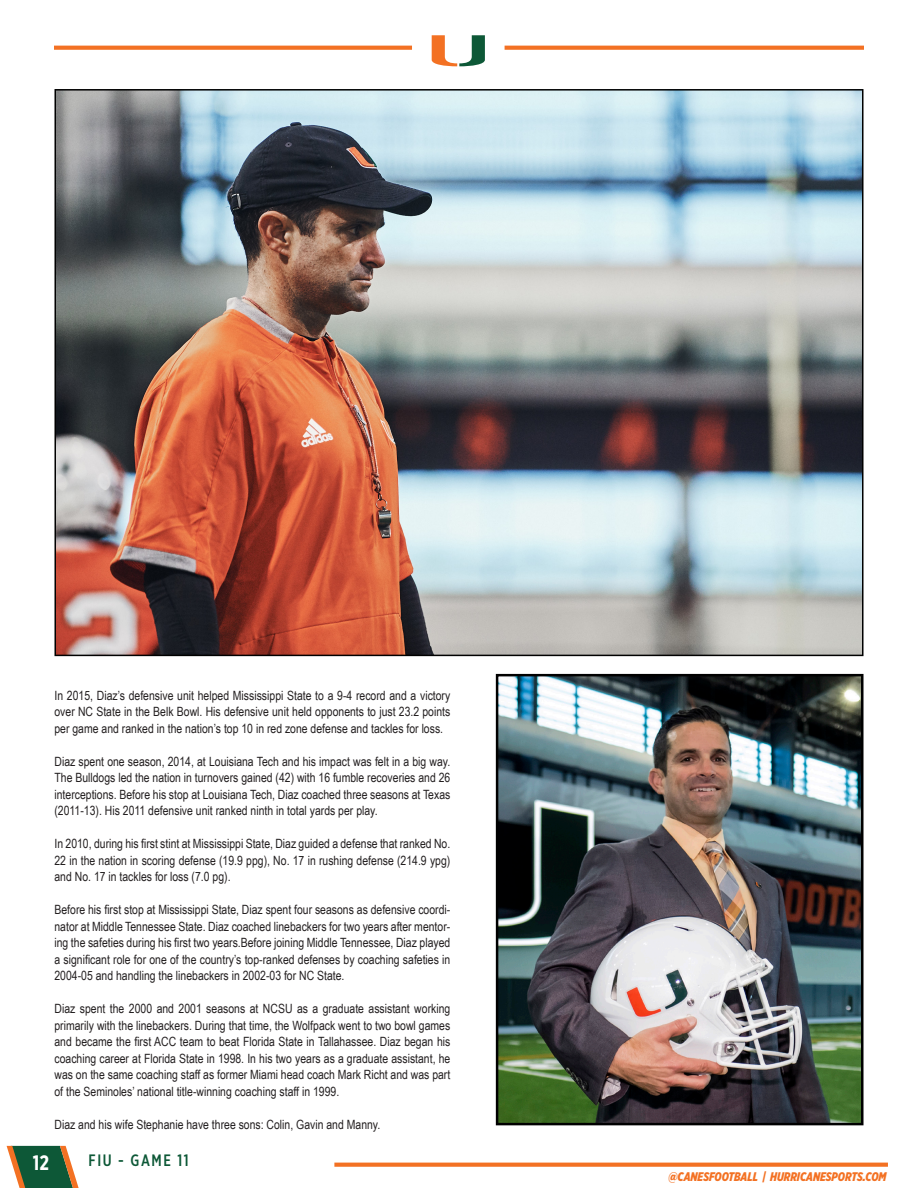
<style>
.page{position:relative;width:918px;height:1188px;background:#fff}
.page>*{position:absolute;margin:0;border:0;box-sizing:border-box;transform-origin:0 0}
.t1{font:700 20.85px "Gotham X Narrow";color:#fff}
.t2{font:500 16.5px "Gotham X Narrow";letter-spacing:.1em;color:#0d5837}
.t3{font:12.75px/16.5px "Arial Narrow";color:#231f20;text-align:justify}
.t4{font:italic 900 12.45px "Gotham X Narrow";color:#f37123}
</style>
<div class="page">
<svg style="left:334px;top:1163px;width:554px;height:4px;background:#f37930"></svg>
<svg style="left:54px;top:46px;width:358px;height:4px"></svg>
<svg style="left:505px;top:46px;width:359px;height:4px"></svg>
<svg style="left:431px;top:35px;width:54px;height:32px"></svg>
<svg style="left:7px;top:1146px;width:72px;height:42px"></svg>
<img style="left:57px;top:92px;width:804px;height:561px">
<img style="left:499px;top:677px;width:362px;height:445px">
<div style="left:496px;top:674px;width:368px;height:451px;border:2px solid #000"></div>
<p class="t3" style="left:54px;top:686px;width:397px">In 2015, Diaz’s defensive unit helped Mississippi State to a 9-4 record and a victory over NC State in the Belk Bowl. His defensive unit held opponents to just 23.2 points per game and ranked in the nation’s top 10 in red zone defense and tackles for loss.</p>
<p class="t3" style="left:54px;top:752px;width:397px">Diaz spent one season, 2014, at Louisiana Tech and his impact was felt in a big way.<br>The Bulldogs led the nation in turnovers gained (42) with 16 fumble recoveries and 26 interceptions. Before his stop at Louisiana Tech, Diaz coached three seasons at Texas (2011-13). His 2011 defensive unit ranked ninth in total yards per play.</p>
<p class="t3" style="left:54px;top:835px;width:397px">In 2010, during his first stint at Mississippi State, Diaz guided a defense that ranked No.<br>22 in the nation in scoring defense (19.9 ppg), No. 17 in rushing defense (214.9 ypg) and No. 17 in tackles for loss (7.0 pg).</p>
<p class="t3" style="left:54px;top:901px;width:397px">Before his first stop at Mississippi State, Diaz spent four seasons as defensive coordi&shy;nator at Middle Tennessee State. Diaz coached linebackers for two years after mentor&shy;ing the safeties during his first two years.Before joining Middle Tennessee, Diaz played a significant role for one of the country’s top-ranked defenses by coaching safeties in 2004-05 and handling the linebackers in 2002-03 for NC State.</p>
<p class="t3" style="left:54px;top:1000px;width:397px">Diaz spent the 2000 and 2001 seasons at NCSU as a graduate assistant working primarily with the linebackers. During that time, the Wolfpack went to two bowl games and became the first ACC team to beat Florida State in Tallahassee. Diaz began his coaching career at Florida State in 1998. In his two years as a graduate assistant, he was on the same coaching staff as former Miami head coach Mark Richt and was part of the Seminoles’ national title-winning coaching staff in 1999.</p>
<p class="t3" style="left:54px;top:1115px;width:327px">Diaz and his wife Stephanie have three sons: Colin, Gavin and Manny.</p>
<h1 class="t1" style="left:33px;top:1150px;width:18px">12</h1>
<p class="t2" style="left:89px;top:1151px;width:102px">FIU - GAME 11</p>
<p class="t4" style="left:668px;top:1169px;width:219px">@CANESFOOTBALL | HURRICANESPORTS.COM</p>
</div>
